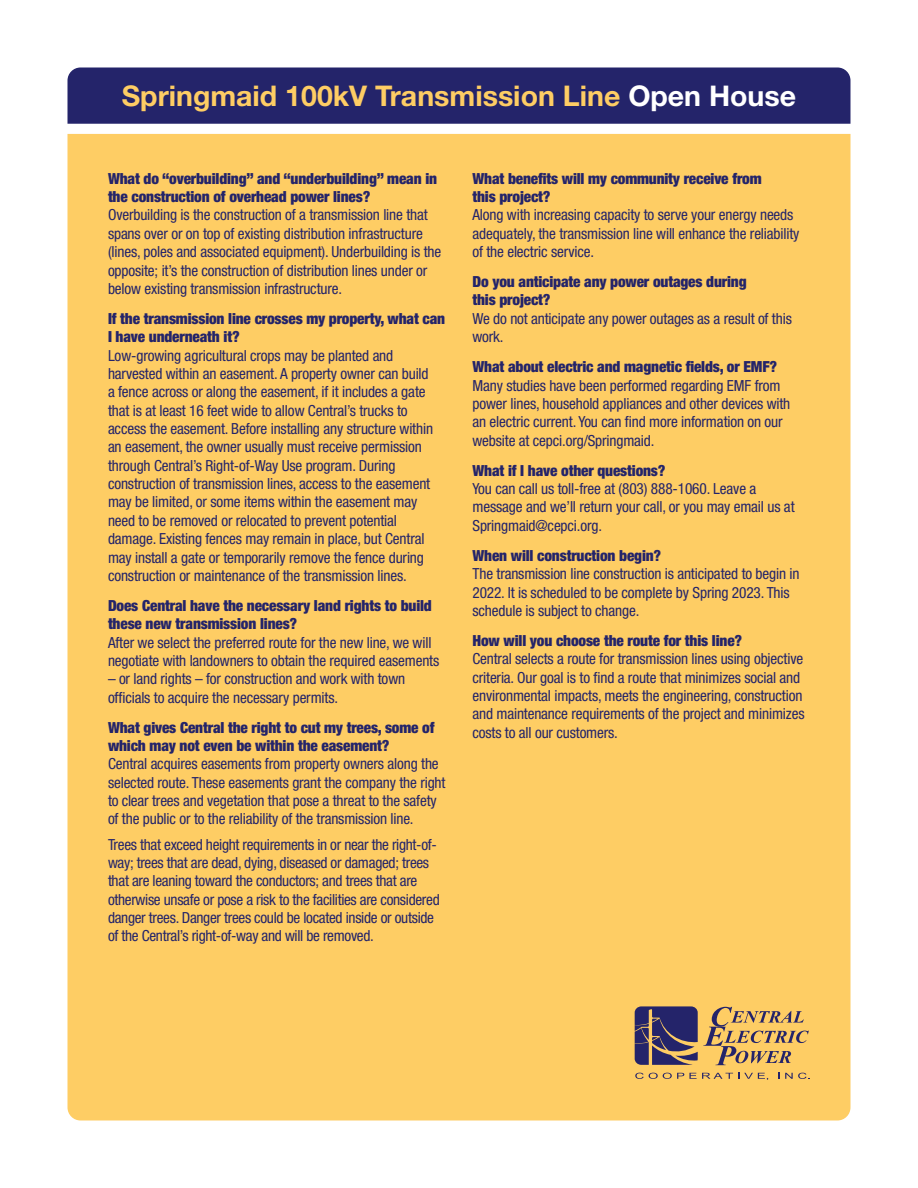
<style>
.page{position:relative;width:918px;height:1188px;background:#fff}
.page>*{position:absolute;margin:0;border:0;box-sizing:border-box;transform-origin:0 0}
.t1{font:700 28.5px "Helvetica Neue LT Std";color:#fecd64}
.t2{font:condensed 15.3px/18.3px "Helvetica Neue LT Std";letter-spacing:-.01em;color:#24246a}
.t3{font:900 condensed 15.3px/18.3px "Helvetica Neue LT Std";letter-spacing:-.01em;color:#24246a}
.s1{color:#fff}
</style>
<div class="page">
<div style="left:67px;top:68px;width:783px;height:56px;background:#24246a"></div>
<div style="left:68px;top:134px;width:782px;height:986px;background:#fecd64"></div>
<svg style="left:635px;top:1073px;width:133px;height:7px"></svg>
<svg style="left:785px;top:1073px;width:25px;height:6px"></svg>
<svg style="left:635px;top:1006px;width:174px;height:59px;background:#a28666"></svg>
<h1 class="t1" style="left:122px;top:78px;width:676px">Springmaid 100kV Transmission Line <span class="s1">Open House</span></h1>
<p class="t3" style="left:108px;top:169px;width:331px">What do “overbuilding” and “underbuilding” mean in the construction of overhead power lines?</p>
<p class="t2" style="left:108px;top:206px;width:335px">Overbuilding is the construction of a transmission line that spans over or on top of existing distribution infrastructure (lines, poles and associated equipment). Underbuilding is the opposite; it’s the construction of distribution lines under or below existing transmission infrastructure.</p>
<p class="t3" style="left:108px;top:309px;width:339px">If the transmission line crosses my property, what can<br>I have underneath it?</p>
<p class="t2" style="left:108px;top:346px;width:327px">Low-growing agricultural crops may be planted and harvested within an easement. A property owner can build a fence across or along the easement, if it includes a gate that is at least 16 feet wide to allow Central’s trucks to access the easement. Before installing any structure within an easement, the owner usually must receive permission through Central’s Right-of-Way Use program. During construction of transmission lines, access to the easement may be limited, or some items within the easement may need to be removed or relocated to prevent potential damage. Existing fences may remain in place, but Central may install a gate or temporarily remove the fence during construction or maintenance of the transmission lines.</p>
<p class="t3" style="left:108px;top:596px;width:325px">Does Central have the necessary land rights to build these new transmission lines?</p>
<p class="t2" style="left:108px;top:633px;width:333px">After we select the preferred route for the new line, we will negotiate with landowners to obtain the required easements</p>
<p class="t2" style="left:108px;top:670px;width:299px">– or land rights – for construction and work with town officials to acquire the necessary permits.</p>
<p class="t3" style="left:108px;top:718px;width:328px">What gives Central the right to cut my trees, some of which may not even be within the easement?</p>
<p class="t2" style="left:108px;top:755px;width:339px">Central acquires easements from property owners along the selected route. These easements grant the company the right to clear trees and vegetation that pose a threat to the safety of the public or to the reliability of the transmission line.</p>
<p class="t2" style="left:108px;top:835px;width:333px">Trees that exceed height requirements in or near the right-of&shy;way; trees that are dead, dying, diseased or damaged; trees that are leaning toward the conductors; and trees that are otherwise unsafe or pose a risk to the facilities are considered danger trees. Danger trees could be located inside or outside of the Central’s right-of-way and will be removed.</p>
<p class="t3" style="left:472px;top:169px;width:291px">What benefits will my community receive from this project?</p>
<p class="t2" style="left:472px;top:206px;width:328px">Along with increasing capacity to serve your energy needs adequately, the transmission line will enhance the reliability of the electric service.</p>
<p class="t3" style="left:472px;top:272px;width:276px">Do you anticipate any power outages during this project?</p>
<p class="t2" style="left:472px;top:309px;width:321px">We do not anticipate any power outages as a result of this work.</p>
<p class="t3" style="left:472px;top:357px;width:306px">What about electric and magnetic fields, or EMF?</p>
<p class="t2" style="left:472px;top:376px;width:319px">Many studies have been performed regarding EMF from power lines, household appliances and other devices with an electric current. You can find more information on our website at cepci.org/Springmaid.</p>
<p class="t3" style="left:472px;top:461px;width:195px">What if I have other questions?</p>
<p class="t2" style="left:472px;top:479px;width:324px">You can call us toll-free at (803) 888-1060. Leave a message and we’ll return your call, or you may email us at<br>Springmaid@cepci.org.</p>
<p class="t3" style="left:473px;top:546px;width:190px">When will construction begin?</p>
<p class="t2" style="left:472px;top:564px;width:329px">The transmission line construction is anticipated to begin in<br>2022. It is scheduled to be complete by Spring 2023. This schedule is subject to change.</p>
<p class="t3" style="left:472px;top:631px;width:271px">How will you choose the route for this line?</p>
<p class="t2" style="left:472px;top:650px;width:334px">Central selects a route for transmission lines using objective criteria. Our goal is to find a route that minimizes social and environmental impacts, meets the engineering, construction and maintenance requirements of the project and minimizes costs to all our customers.</p>
</div>
